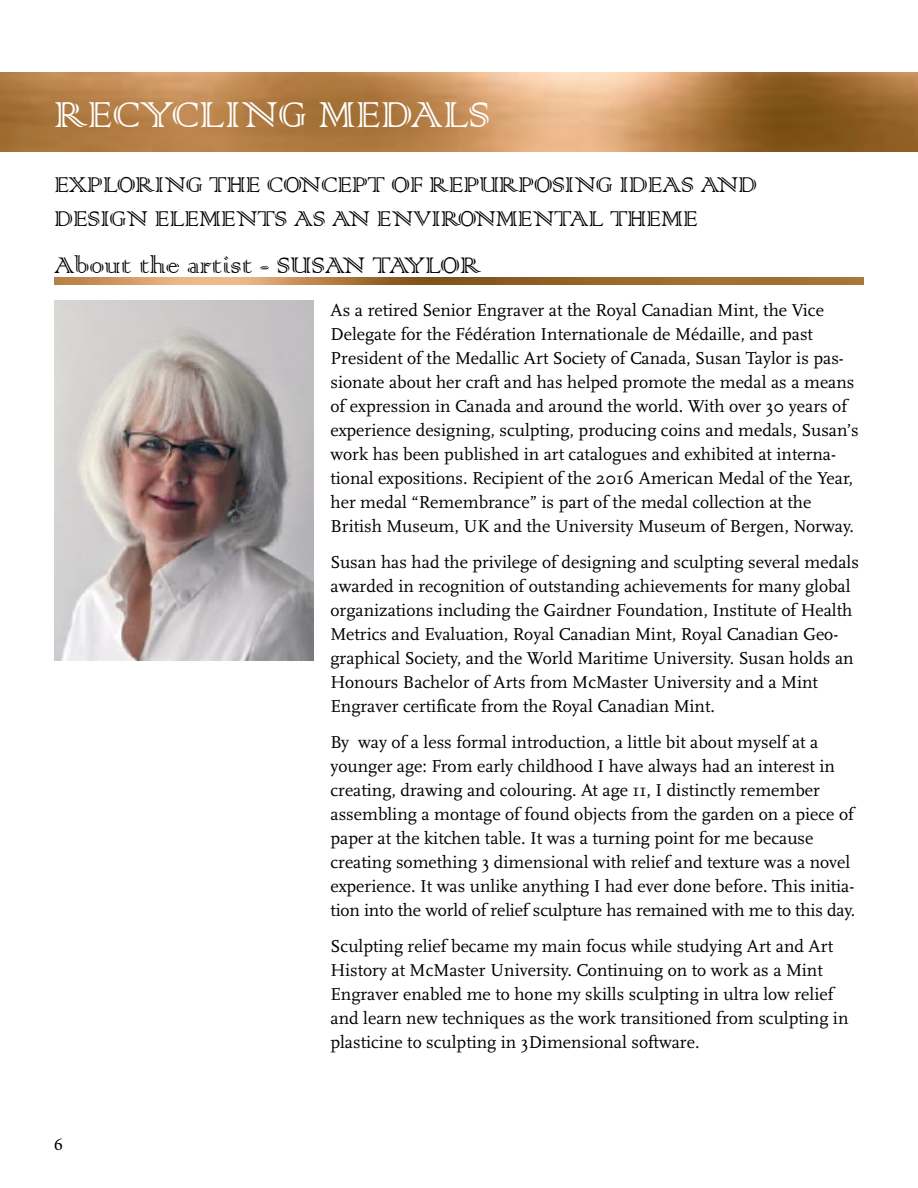
<style>
.page{position:relative;width:918px;height:1188px;background:#fff}
.page>*{position:absolute;margin:0;border:0;box-sizing:border-box;transform-origin:0 0}
.t1{font:48px "Colonna";color:#fff}
.t2{font:30px "Colonna";color:#000}
.t3{font:28.5px/34.2px "Colonna";letter-spacing:-.01em;color:#000}
.t4{font:18px/24px "Scala";color:#000}
.t5{font:18px "Minion Pro";color:#000}
</style>
<div class="page">
<img style="left:0;top:72px;width:918px;height:80px">
<img style="left:54px;top:278px;width:810px;height:6px">
<img style="left:54px;top:301px;width:259px;height:360px">
<h1 class="t1" style="left:54px;top:83px;width:437px">RECYCLING MEDALS</h1>
<h3 class="t3" style="left:54px;top:167px;width:705px">EXPLORING THE CONCEPT OF REPURPOSING IDEAS AND<br>DESIGN ELEMENTS AS AN ENVIRONMENTAL THEME</h3>
<h2 class="t2" style="left:54px;top:246px;width:428px">About the artist - SUSAN TAYLOR</h2>
<p class="t4" style="left:330px;top:298px;width:530px">As a retired Senior Engraver at the Royal Canadian Mint, the Vice Delegate for the Fédération Internationale de Médaille, and past President of the Medallic Art Society of Canada, Susan Taylor is pas&shy;sionate about her craft and has helped promote the medal as a means of expression in Canada and around the world. With over 30 years of experience designing, sculpting, producing coins and medals, Susan’s work has been published in art catalogues and exhibited at interna&shy;tional expositions. Recipient of the 2016 American Medal of the Year, her medal “Remembrance” is part of the medal collection at the British Museum, UK and the University Museum of Bergen, Norway.</p>
<p class="t4" style="left:330px;top:550px;width:530px">Susan has had the privilege of designing and sculpting several medals awarded in recognition of outstanding achievements for many global organizations including the Gairdner Foundation, Institute of Health Metrics and Evaluation, Royal Canadian Mint, Royal Canadian Geo&shy;graphical Society, and the World Maritime University. Susan holds an Honours Bachelor of Arts from McMaster University and a Mint Engraver certificate from the Royal Canadian Mint.</p>
<p class="t4" style="left:330px;top:730px;width:526px">By way of a less formal introduction, a little bit about myself at a younger age: From early childhood I have always had an interest in creating, drawing and colouring. At age 11, I distinctly remember assembling a montage of found objects from the garden on a piece of paper at the kitchen table. It was a turning point for me because creating something 3 dimensional with relief and texture was a novel experience. It was unlike anything I had ever done before. This initia&shy;tion into the world of relief sculpture has remained with me to this day.</p>
<p class="t4" style="left:330px;top:934px;width:520px">Sculpting relief became my main focus while studying Art and Art History at McMaster University. Continuing on to work as a Mint Engraver enabled me to hone my skills sculpting in ultra low relief and learn new techniques as the work transitioned from sculpting in plasticine to sculpting in 3Dimensional software.</p>
<p class="t5" style="left:54px;top:1132px;width:10px">6</p>
</div>
